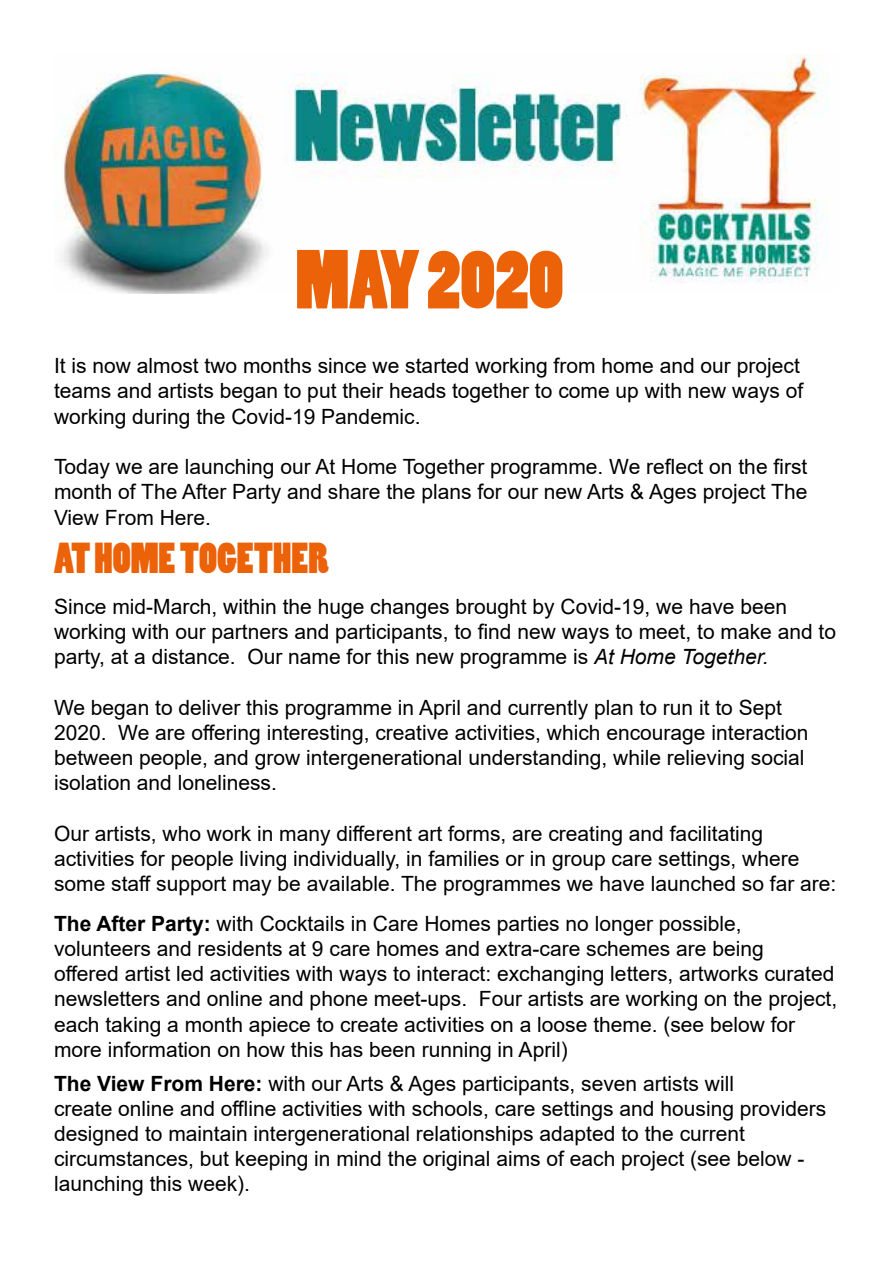
<style>
.page{position:relative;width:893px;height:1263px;background:#fff}
.page>*{position:absolute;margin:0;border:0;box-sizing:border-box;transform-origin:0 0}
.t1{font:78px "Poplar Std";color:#eb6209}
.t2{font:40.5px "Poplar Std";color:#eb6209}
.t3{font:21px/25.2px "Arial";color:#000}
.s1{font-style:italic}
.s2{font-weight:700}
</style>
<div class="page">
<img style="left:61px;top:54px;width:767px;height:239px">
<h1 class="t1" style="left:296px;top:237px;width:270px">MAY 2020</h1>
<p class="t3" style="left:54px;top:353px;width:751px">It is now almost two months since we started working from home and our project teams and artists began to put their heads together to come up with new ways of working during the Covid-19 Pandemic.</p>
<p class="t3" style="left:54px;top:454px;width:755px;text-align:justify">Today we are launching our At Home Together programme. We reflect on the first month of The After Party and share the plans for our new Arts &amp; Ages project The View From Here.</p>
<h2 class="t2" style="left:54px;top:536px;width:276px">AT HOME TOGETHER</h2>
<p class="t3" style="left:54px;top:594px;width:784px">Since mid-March, within the huge changes brought by Covid-19, we have been working with our partners and participants, to find new ways to meet, to make and to party, at a distance. Our name for this new programme is <span class="s1">At Home Together.</span></p>
<p class="t3" style="left:54px;top:694px;width:756px">We began to deliver this programme in April and currently plan to run it to Sept 2020. We are offering interesting, creative activities, which encourage interaction between people, and grow intergenerational understanding, while relieving social isolation and loneliness.</p>
<p class="t3" style="left:54px;top:820px;width:784px">Our artists, who work in many different art forms, are creating and facilitating activities for people living individually, in families or in group care settings, where some staff support may be available. The programmes we have launched so far are:</p>
<p class="t3" style="left:54px;top:911px;width:785px"><span class="s2">The After Party:</span> with Cocktails in Care Homes parties no longer possible, volunteers and residents at 9 care homes and extra-care schemes are being<br>offered artist led activities with ways to interact: exchanging letters, artworks curated newsletters and online and phone meet-ups. Four artists are working on the project, each taking a month apiece to create activities on a loose theme. (see below for more information on how this has been running in April)</p>
<p class="t3" style="left:54px;top:1070px;width:774px"><span class="s2">The View From Here:</span> with our Arts &amp; Ages participants, seven artists will<br>create online and offline activities with schools, care settings and housing providers designed to maintain intergenerational relationships adapted to the current circumstances, but keeping in mind the original aims of each project (see below - launching this week).</p>
</div>
